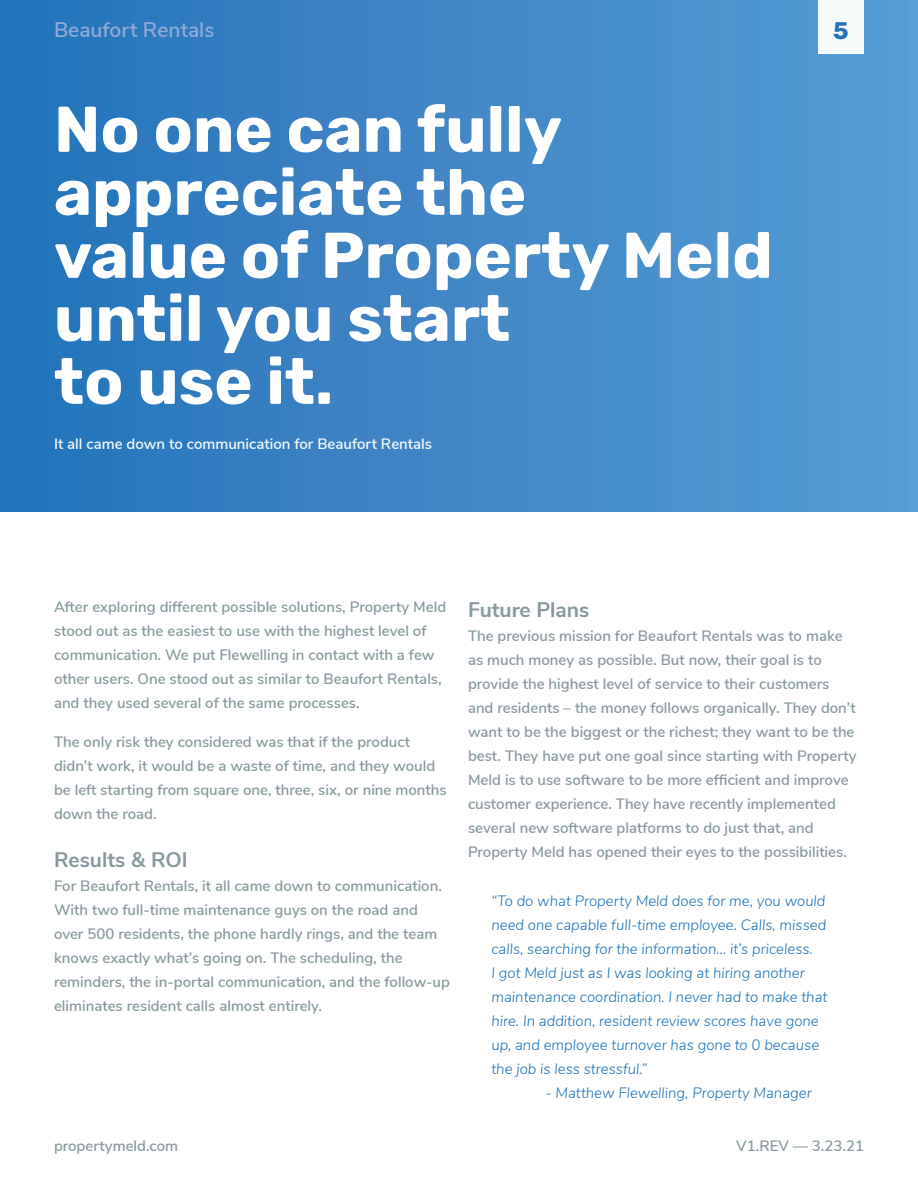
<style>
.page{position:relative;width:918px;height:1188px;background:#fff}
.page>*{position:absolute;margin:0;border:0;box-sizing:border-box;transform-origin:0 0}
.t1{font:700 64.5px/63px "Rubik";color:#fff}
.t2{font:700 24px "Rubik";color:#2173ba}
.t3{font:700 21px "Nunito Sans";color:#87999e}
.t4{font:600 21px "Nunito Sans";color:#92abd7}
.t5{font:600 15px/24px "Nunito Sans";color:#87999e}
.t6{font:italic 300 15px/24px "Nunito Sans";color:#2173ba}
.t7{font:600 15px "Nunito Sans";color:#f6fbfb}
</style>
<div class="page">
<div style="left:0;top:0;width:918px;height:512px;background:linear-gradient(to right,#2572ba,#599cd4)"></div>
<div style="left:818px;top:0;width:46px;height:54px;background:#f6fbfb"></div>
<h3 class="t4" style="left:54px;top:15px;width:162px">Beaufort Rentals</h3>
<h2 class="t2" style="left:833px;top:16px;width:17px">5</h2>
<h1 class="t1" style="left:54px;top:100px;width:720px">No one can fully appreciate the<br>value of Property Meld until you start<br>to use it.</h1>
<p class="t7" style="left:54px;top:433px;width:380px">It all came down to communication for Beaufort Rentals</p>
<p class="t5" style="left:54px;top:594px;width:394px">After exploring different possible solutions, Property Meld stood out as the easiest to use with the highest level of communication. We put Flewelling in contact with a few other users. One stood out as similar to Beaufort Rentals, and they used several of the same processes.</p>
<p class="t5" style="left:54px;top:729px;width:394px">The only risk they considered was that if the product didn’t work, it would be a waste of time, and they would be left starting from square one, three, six, or nine months down the road.</p>
<h3 class="t3" style="left:54px;top:845px;width:135px">Results &amp; ROI</h3>
<p class="t5" style="left:54px;top:873px;width:398px">For Beaufort Rentals, it all came down to communication.<br>With two full-time maintenance guys on the road and over 500 residents, the phone hardly rings, and the team knows exactly what’s going on. The scheduling, the reminders, the in-portal communication, and the follow-up eliminates resident calls almost entirely.</p>
<h3 class="t3" style="left:468px;top:594px;width:123px">Future Plans</h3>
<p class="t5" style="left:468px;top:623px;width:390px">The previous mission for Beaufort Rentals was to make as much money as possible. But now, their goal is to provide the highest level of service to their customers and residents – the money follows organically. They don’t want to be the biggest or the richest; they want to be the best. They have put one goal since starting with Property Meld is to use software to be more efficient and improve customer experience. They have recently implemented several new software platforms to do just that, and Property Meld has opened their eyes to the possibilities.</p>
<p class="t6" style="left:491px;top:888px;width:338px">“To do what Property Meld does for me, you would need one capable full-time employee. Calls, missed calls, searching for the information… it’s priceless.<br>I got Meld just as I was looking at hiring another maintenance coordination. I never had to make that hire. In addition, resident review scores have gone up, and employee turnover has gone to 0 because the job is less stressful.”</p>
<p class="t6" style="left:545px;top:1080px;width:268px">- Matthew Flewelling, Property Manager</p>
<p class="t5" style="left:54px;top:1133px;width:126px">propertymeld.com</p>
<p class="t5" style="left:736px;top:1133px;width:129px">V1.REV — 3.23.21</p>
</div>
